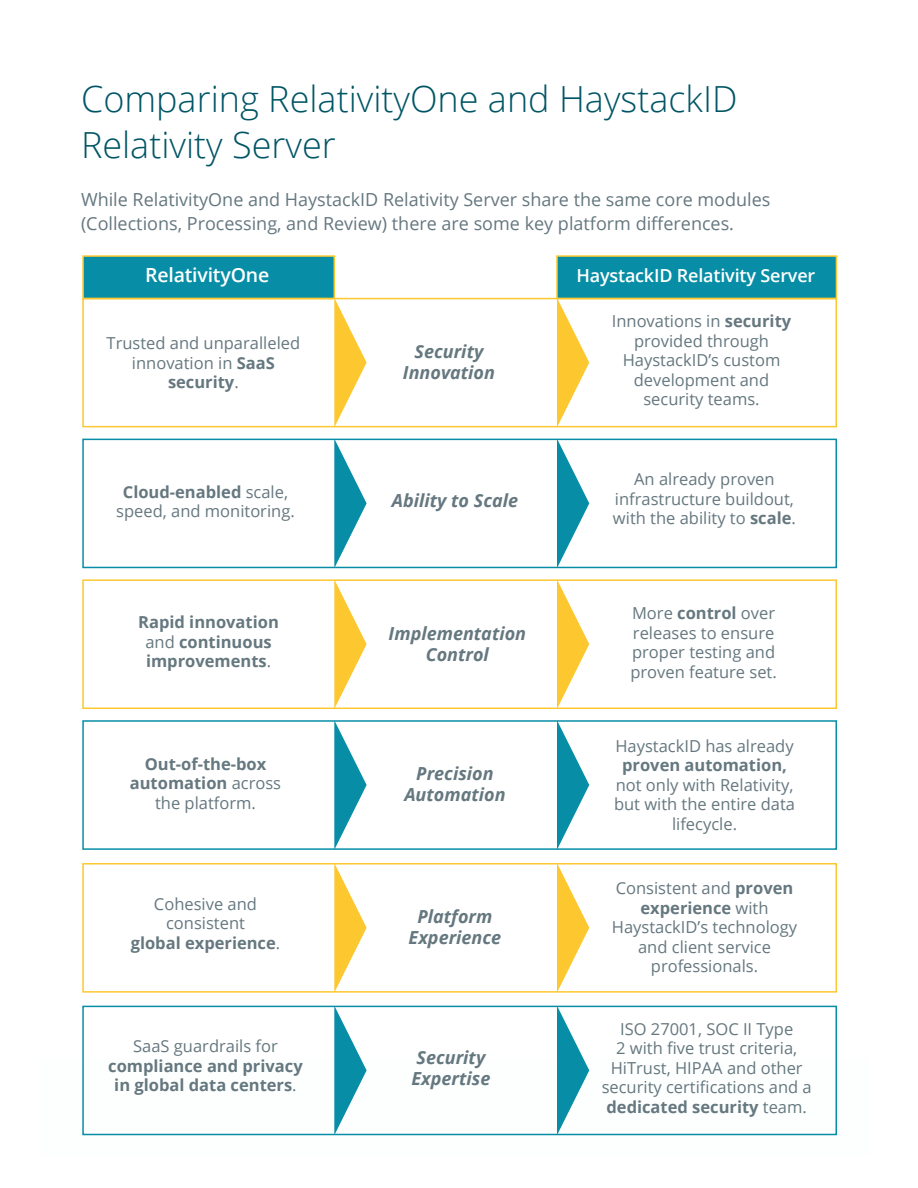
<style>
.page{position:relative;width:918px;height:1188px;background:#fff}
.page>*{position:absolute;margin:0;border:0;box-sizing:border-box;transform-origin:0 0}
.t1{font:300 36px/46.5px "Open Sans";color:#005565}
.t2{font:600 19.5px "Open Sans";letter-spacing:-.01em;color:#fff}
.t3{font:18px/24px "Open Sans";color:#65777f}
.t4{font:italic 700 18px/21px "Open Sans";color:#65777f;text-align:center}
.t5{font:600 18px "Open Sans";letter-spacing:-.01em;color:#fff}
.t6{font:16.5px/19.5px "Open Sans";color:#65777f;text-align:center}
.t7{font:700 16.5px/19.5px "Open Sans";color:#65777f;text-align:center}
.s1{font-weight:700}
.s2{font-weight:400}
</style>
<div class="page">
<div style="left:82px;top:255px;width:253px;height:44px;background:#078ea6;border:2px solid #fdc82f"></div>
<div style="left:556px;top:255px;width:281px;height:44px;background:#078ea6;border:2px solid #fdc82f"></div>
<div style="left:82px;top:298px;width:755px;height:129px;border:2px solid #fdc82f"></div>
<div style="left:82px;top:579px;width:755px;height:130px;border:2px solid #fdc82f"></div>
<div style="left:82px;top:439px;width:755px;height:129px;border:2px solid #078ea6"></div>
<div style="left:82px;top:720px;width:755px;height:130px;border:2px solid #078ea6"></div>
<div style="left:82px;top:863px;width:755px;height:130px;border:2px solid #fdc82f"></div>
<div style="left:82px;top:1006px;width:755px;height:129px;border:2px solid #078ea6"></div>
<svg style="left:334px;top:298px;width:33px;height:129px"></svg>
<svg style="left:334px;top:579px;width:33px;height:130px"></svg>
<svg style="left:334px;top:439px;width:33px;height:129px"></svg>
<svg style="left:334px;top:720px;width:33px;height:130px"></svg>
<svg style="left:334px;top:863px;width:33px;height:130px"></svg>
<svg style="left:334px;top:1006px;width:33px;height:129px"></svg>
<svg style="left:557px;top:298px;width:32px;height:129px"></svg>
<svg style="left:557px;top:579px;width:32px;height:130px"></svg>
<svg style="left:557px;top:439px;width:32px;height:129px"></svg>
<svg style="left:557px;top:720px;width:32px;height:130px"></svg>
<svg style="left:557px;top:863px;width:32px;height:130px"></svg>
<svg style="left:557px;top:1006px;width:32px;height:129px"></svg>
<h1 class="t1" style="left:81px;top:79px;width:658px">Comparing RelativityOne and HaystackID<br>Relativity Server</h1>
<p class="t3" style="left:81px;top:187px;width:691px">While RelativityOne and HaystackID Relativity Server share the same core modules (Collections, Processing, and Review) there are some key platform differences.</p>
<p class="t2" style="left:145px;top:267px;width:126px">RelativityOne</p>
<p class="t5" style="left:576px;top:269px;width:240px">HaystackID Relativity Server</p>
<p class="t6" style="left:612px;top:311px;width:181px">Innovations in <span class="s1">security </span>provided through<br>HaystackID’s custom development and security teams.</p>
<p class="t6" style="left:107px;top:333px;width:195px">Trusted and unparalleled innovation in <span class="s1">SaaS security</span>.</p>
<p class="t4" style="left:403px;top:343px;width:94px">Security<br>Innovation</p>
<p class="t6" style="left:116px;top:482px;width:180px"><span class="s1">Cloud-enabled</span> scale, speed, and monitoring.</p>
<p class="t7" style="left:138px;top:614px;width:142px">Rapid innovation <span class="s2">and</span> continuous improvements<span class="s2">.</span></p>
<p class="t7" style="left:130px;top:756px;width:153px">Out-of-the-box automation <span class="s2">across the platform.</span></p>
<p class="t6" style="left:131px;top:893px;width:151px">Cohesive and consistent<br><span class="s1">global experience</span>.</p>
<p class="t6" style="left:133px;top:1036px;width:146px">SaaS guardrails for</p>
<p class="t7" style="left:108px;top:1058px;width:196px">compliance and privacy in global data centers<span class="s2">.</span></p>
<p class="t4" style="left:392px;top:492px;width:128px">Ability to Scale</p>
<p class="t4" style="left:389px;top:624px;width:139px">Implementation<br>Control</p>
<p class="t4" style="left:404px;top:765px;width:103px">Precision<br>Automation</p>
<p class="t4" style="left:409px;top:908px;width:94px">Platform<br>Experience</p>
<p class="t4" style="left:412px;top:1048px;width:80px;text-align:left">Security<br>Expertise</p>
<p class="t6" style="left:613px;top:469px;width:184px">An already proven infrastructure buildout, with the ability to <span class="s1">scale</span>.</p>
<p class="t6" style="left:630px;top:603px;width:148px;text-align:left">More <span class="s1">control</span> over releases to ensure proper testing and proven feature set.</p>
<p class="t6" style="left:615px;top:735px;width:180px">HaystackID has already</p>
<p class="t7" style="left:622px;top:757px;width:166px">proven automation,</p>
<p class="t6" style="left:614px;top:774px;width:183px">not only with Relativity, but with the entire data lifecycle.</p>
<p class="t6" style="left:612px;top:878px;width:187px">Consistent and <span class="s1">proven experience</span> with<br>HaystackID’s technology and client service professionals.</p>
<p class="t6" style="left:602px;top:1019px;width:212px">ISO 27001, SOC II Type<br>2 with five trust criteria,<br>HiTrust, HIPAA and other security certifications and a <span class="s1">dedicated security</span> team.</p>
</div>
